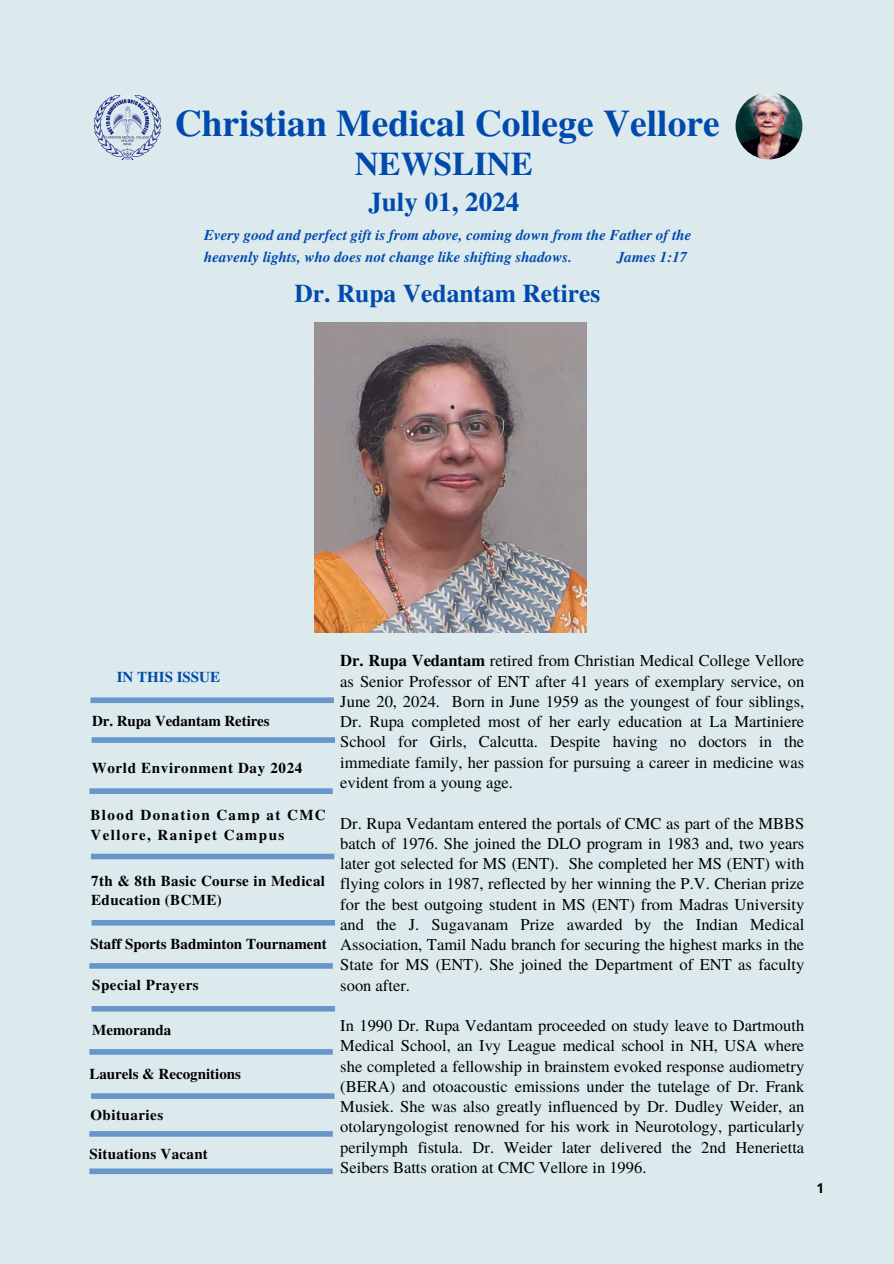
<style>
.page{position:relative;width:894px;height:1264px;background:#fff}
.page>*{position:absolute;margin:0;border:0;box-sizing:border-box;transform-origin:0 0}
.t1{font:700 37.5px "Te X Gyre Termes";color:#004aad}
.t2{font:700 33px "Te X Gyre Termes";color:#004aad}
.t3{font:700 27px "Te X Gyre Termes";color:#004aad}
.t4{font:700 25.5px "Te X Gyre Termes";color:#004aad}
.t5{font:16.5px/20.2px "Te X Gyre Termes";color:#000;text-align:justify}
.t6{font:italic 700 15px/21.3px "Te X Gyre Termes";color:#004aad}
.t7{font:700 15px/19.2px "Te X Gyre Termes";letter-spacing:.025em;color:#000}
.t8{font:700 15px "Te X Gyre Termes";color:#000}
.t9{font:700 15px/20.2px "Te X Gyre Termes";letter-spacing:.095em;color:#000}
.t10{font:700 15px "Te X Gyre Termes";letter-spacing:.045em;color:#000}
.t11{font:700 15px "Te X Gyre Termes";letter-spacing:-.005em;color:#000}
.t12{font:700 15px "Te X Gyre Termes";color:#004aad}
.t13{font:700 13.5px "Open Sans";color:#000}
.s1{font-weight:700}
</style>
<div class="page">
<div style="left:0;top:0;width:893px;height:1263px;background:#ddeaed"></div>
<img style="left:94px;top:95px;width:67px;height:65px">
<img style="left:735px;top:92px;width:67px;height:67px;border-radius:50%">
<div style="left:90px;top:697px;width:244px;height:6px;background:#6797ca"></div>
<div style="left:92px;top:737px;width:243px;height:6px;background:#6797ca"></div>
<div style="left:91px;top:853px;width:243px;height:6px;background:#6797ca"></div>
<div style="left:89px;top:788px;width:244px;height:6px;background:#6797ca"></div>
<div style="left:89px;top:1131px;width:244px;height:5px;background:#6797ca"></div>
<div style="left:89px;top:963px;width:244px;height:5px;background:#6797ca"></div>
<div style="left:92px;top:1005px;width:243px;height:6px;background:#6797ca"></div>
<div style="left:92px;top:919px;width:243px;height:6px;background:#6797ca"></div>
<div style="left:89px;top:1049px;width:244px;height:5px;background:#6797ca"></div>
<div style="left:91px;top:1093px;width:243px;height:5px;background:#6797ca"></div>
<div style="left:89px;top:1168px;width:244px;height:6px;background:#6797ca"></div>
<img style="left:314px;top:323px;width:272px;height:309px">
<h5 class="t1" style="left:175px;top:94px;width:546px">Christian Medical College Vellore</h5>
<h2 class="t2" style="left:355px;top:138px;width:179px">NEWSLINE</h2>
<h3 class="t3" style="left:368px;top:180px;width:152px">July 01, 2024</h3>
<h5 class="t6" style="left:204px;top:224px;width:488px">Every good and perfect gift is from above, coming down from the Father of the heavenly lights, who does not change like shifting shadows.</h5>
<h5 class="t6" style="left:616px;top:245px;width:72px">James 1:17</h5>
<h5 class="t4" style="left:294px;top:274px;width:307px">Dr. Rupa Vedantam Retires</h5>
<h3 class="t12" style="left:117px;top:665px;width:105px">IN THIS ISSUE</h3>
<p class="t11" style="left:92px;top:709px;width:179px">Dr. Rupa Vedantam Retires</p>
<h5 class="t10" style="left:92px;top:756px;width:212px">World Environment Day 2024</h5>
<h5 class="t9" style="left:90px;top:803px;width:237px">Blood Donation Camp at CMC<br>Vellore, Ranipet Campus</h5>
<h5 class="t7" style="left:91px;top:870px;width:235px">7th &amp; 8th Basic Course in Medical<br>Education (BCME)</h5>
<p class="t8" style="left:90px;top:932px;width:238px">Staff Sports Badminton Tournament</p>
<h5 class="t7" style="left:92px;top:974px;width:108px">Special Prayers</h5>
<h6 class="t8" style="left:92px;top:1018px;width:81px">Memoranda</h6>
<h6 class="t8" style="left:89px;top:1062px;width:153px">Laurels &amp; Recognitions</h6>
<h6 class="t7" style="left:90px;top:1104px;width:74px">Obituaries</h6>
<h4 class="t7" style="left:89px;top:1143px;width:120px">Situations Vacant</h4>
<h5 class="t5" style="left:340px;top:650px;width:465px"><span class="s1">Dr. Rupa Vedantam</span> retired from Christian Medical College Vellore as Senior Professor of ENT after 41 years of exemplary service, on June 20, 2024. Born in June 1959 as the youngest of four siblings, Dr. Rupa completed most of her early education at La Martiniere School for Girls, Calcutta. Despite having no doctors in the immediate family, her passion for pursuing a career in medicine was evident from a young age.</h5>
<h5 class="t5" style="left:340px;top:812px;width:465px">Dr. Rupa Vedantam entered the portals of CMC as part of the MBBS batch of 1976. She joined the DLO program in 1983 and, two years later got selected for MS (ENT). She completed her MS (ENT) with flying colors in 1987, reflected by her winning the P.V. Cherian prize for the best outgoing student in MS (ENT) from Madras University and the J. Sugavanam Prize awarded by the Indian Medical Association, Tamil Nadu branch for securing the highest marks in the State for MS (ENT). She joined the Department of ENT as faculty soon after.</h5>
<h5 class="t5" style="left:340px;top:1014px;width:465px">In 1990 Dr. Rupa Vedantam proceeded on study leave to Dartmouth Medical School, an Ivy League medical school in NH, USA where she completed a fellowship in brainstem evoked response audiometry (BERA) and otoacoustic emissions under the tutelage of Dr. Frank Musiek. She was also greatly influenced by Dr. Dudley Weider, an otolaryngologist renowned for his work in Neurotology, particularly perilymph fistula. Dr. Weider later delivered the 2nd Henerietta Seibers Batts oration at CMC Vellore in 1996.</h5>
<h5 class="t13" style="left:816px;top:1178px;width:9px">1</h5>
</div>
